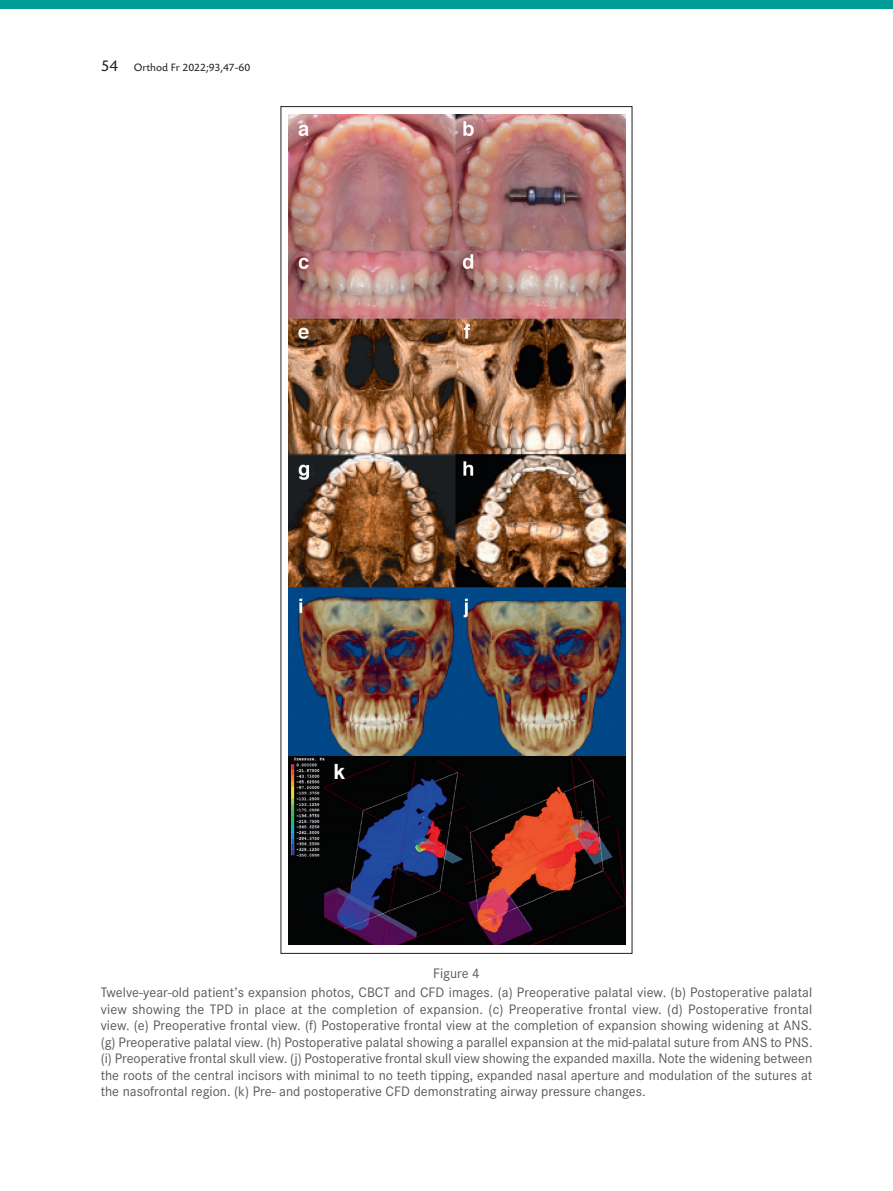
<style>
.page{position:relative;width:893px;height:1191px;background:#fff}
.page>*{position:absolute;margin:0;border:0;box-sizing:border-box;transform-origin:0 0}
.t1{font:700 21px "Arial";color:#fff}
.LegendeCentre{font:14.25px/16.5px "Corporate S";color:#57585a;text-align:justify}
._00_FolioPagePaire{font:11.25px "Today SB";color:#231f20}
.s1{font-size:16.5px}
</style>
<div class="page">
<div style="left:0;top:0;width:893px;height:9px;background:#009c96"></div>
<img style="left:289px;top:114px;width:336px;height:642px">
<img style="left:289px;top:756px;width:336px;height:188px">
<p class="_00_FolioPagePaire" style="left:101px;top:61px;width:151px"><span class="s1">54</span> Orthod Fr 2022;93,47-60</p>
<p class="t1" style="left:334px;top:757px;width:13px">k</p>
<p class="LegendeCentre" style="left:433px;top:965px;width:48px">Figure 4</p>
<p class="LegendeCentre" style="left:101px;top:984px;width:713px">Twelve-year-old patient’s expansion photos, CBCT and CFD images. (a) Preoperative palatal view. (b) Postoperative palatal view showing the TPD in place at the completion of expansion. (c) Preoperative frontal view. (d) Postoperative frontal view. (e) Preoperative frontal view. (f) Postoperative frontal view at the completion of expansion showing widening at ANS. (g) Preoperative palatal view. (h) Postoperative palatal showing a parallel expansion at the mid-palatal suture from ANS to PNS. (i) Preoperative frontal skull view. (j) Postoperative frontal skull view showing the expanded maxilla. Note the widening between the roots of the central incisors with minimal to no teeth tipping, expanded nasal aperture and modulation of the sutures at the nasofrontal region. (k) Pre- and postoperative CFD demonstrating airway pressure changes.</p>
</div>
